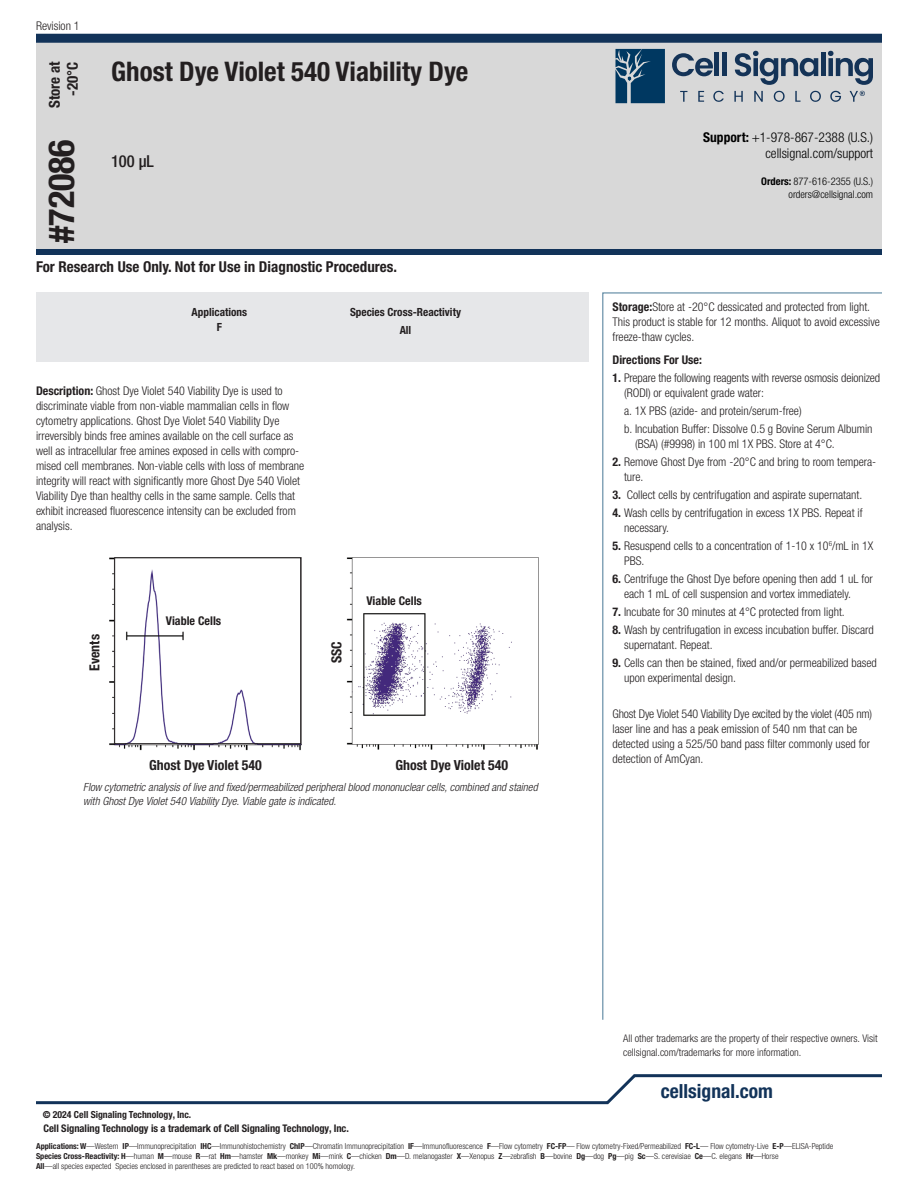
<style>
.page{position:relative;width:918px;height:1188px;background:#fff}
.page>*{position:absolute;margin:0;border:0;box-sizing:border-box;transform-origin:0 0}
.Number{font:700 condensed 36px "Helvetica Neue LTW1 G";color:#231f20}
.Name{font:700 condensed 27px "Helvetica Neue LTW1 G";color:#231f20}
.t1{font:700 condensed 19.5px "Helvetica Neue LTW1 G";color:#123359}
.Size{font:500 condensed 16.5px "Helvetica Neue LTW1 G";color:#231f20}
.Storage_Temp{font:700 condensed 15px "Helvetica Neue LTW1 G";color:#231f20}
.t2{font:700 condensed 13.95px "Helvetica Neue LTW1 G";color:#231f20}
.t3{font:300 condensed 13.5px/16.2px "Helvetica Neue LTW1 G";color:#000;text-align:right}
.Background_References{font:300 condensed 12px/15px "Helvetica Neue LTW1 G";color:#231f20}
.Body_Text{font:300 condensed 12px/15px "Helvetica Neue LTW1 G";color:#231f20}
.Background_References-2{font:700 condensed 12px "Helvetica Neue LTW1 G";color:#231f20}
.Date{font:300 condensed 12px "Helvetica Neue LTW1 G";color:#231f20}
.DILUTIONS{font:italic 300 condensed 11.25px/13.5px "Helvetica Neue LTW1 G";color:#231f20}
.Apps_Species_Mol_Wt_Source{font:700 condensed 11.25px "Helvetica Neue LTW1 G";color:#231f20}
.t4{font:300 condensed 10.5px/13.5px "Helvetica Neue LTW1 G";color:#231f20}
.DILUTIONS-2{font:700 condensed 10.5px "Helvetica Neue LTW1 G";letter-spacing:-.005em;color:#231f20}
.t5{font:300 condensed 10.5px/12.6px "Helvetica Neue LTW1 G";color:#000;text-align:right}
.legalBar{font:700 condensed 9.75px "Helvetica Neue LTW1 G";color:#231f20}
.t6{font:300 condensed 8.25px/9.9px "Helvetica Neue LTW1 G";color:#231f20}
.s1{font-weight:700}
</style>
<div class="page">
<div style="left:36px;top:43px;width:846px;height:210px;background:#d8d8d8"></div>
<div style="left:36px;top:249px;width:846px;height:6px;background:#123359"></div>
<div style="left:36px;top:34px;width:846px;height:9px;background:#123359"></div>
<svg style="left:36px;top:1074px;width:846px;height:31px"></svg>
<svg style="left:615px;top:49px;width:50px;height:54px;background:#1f4f72"></svg>
<svg style="left:680px;top:91px;width:7px;height:11px"></svg>
<svg style="left:698px;top:91px;width:6px;height:11px"></svg>
<svg style="left:713px;top:91px;width:11px;height:11px"></svg>
<svg style="left:734px;top:91px;width:9px;height:11px"></svg>
<svg style="left:754px;top:91px;width:9px;height:11px"></svg>
<svg style="left:774px;top:91px;width:11px;height:11px"></svg>
<svg style="left:795px;top:91px;width:6px;height:11px"></svg>
<svg style="left:810px;top:91px;width:11px;height:11px"></svg>
<svg style="left:830px;top:91px;width:11px;height:11px"></svg>
<svg style="left:850px;top:91px;width:15px;height:11px"></svg>
<svg style="left:672px;top:53px;width:41px;height:23px"></svg>
<hr style="left:715px;top:52px;width:4px;height:24px;background:#143357">
<div style="left:722px;top:52px;width:5px;height:24px;background:#143357"></div>
<svg style="left:735px;top:51px;width:83px;height:34px"></svg>
<div style="left:821px;top:52px;width:5px;height:24px;background:#143357"></div>
<svg style="left:828px;top:51px;width:45px;height:34px"></svg>
<svg style="left:602px;top:292px;width:280px;height:728px"></svg>
<div style="left:37px;top:292px;width:552px;height:69px;background:#e6e7e9"></div>
<img style="left:109px;top:557px;width:193px;height:194px">
<div style="left:114px;top:558px;width:187px;height:186px;border:1px solid #231f20"></div>
<div style="left:160px;top:616px;width:50px;height:12px;background:#fff"></div>
<img style="left:346px;top:557px;width:193px;height:193px">
<div style="left:361px;top:584px;width:61px;height:19px;background:#fff"></div>
<p class="Date" style="left:36px;top:19px;width:45px">Revision 1</p>
<p class="Storage_Temp" style="left:45px;top:108px;width:48px;rotate:-90deg">Store at</p>
<p class="Storage_Temp" style="left:63px;top:96px;width:36px;rotate:-90deg">-20°C</p>
<p class="Number" style="left:40px;top:243px;width:105px;rotate:-90deg">#72086</p>
<p class="Name" style="left:111px;top:55px;width:358px">Ghost Dye Violet 540 Viability Dye</p>
<p class="Size" style="left:111px;top:151px;width:44px">100 µL</p>
<p class="Storage_Temp" style="left:36px;top:257px;width:363px">For Research Use Only. Not for Use in Diagnostic Procedures.</p>
<p class="Apps_Species_Mol_Wt_Source" style="left:191px;top:306px;width:57px">Applications</p>
<p class="Apps_Species_Mol_Wt_Source" style="left:350px;top:306px;width:112px">Species Cross-Reactivity</p>
<p class="Apps_Species_Mol_Wt_Source" style="left:217px;top:320px;width:7px">F</p>
<p class="Apps_Species_Mol_Wt_Source" style="left:400px;top:323px;width:13px">All</p>
<p class="Body_Text" style="left:36px;top:383px;width:270px"><span class="s1">Description:</span> Ghost Dye Violet 540 Viability Dye is used to discriminate viable from non-viable mammalian cells in flow cytometry applications. Ghost Dye Violet 540 Viability Dye irreversibly binds free amines available on the cell surface as well as intracellular free amines exposed in cells with compro&shy;mised cell membranes. Non-viable cells with loss of membrane integrity will react with significantly more Ghost Dye 540 Violet Viability Dye than healthy cells in the same sample. Cells that exhibit increased fluorescence intensity can be excluded from analysis.</p>
<p class="t2" style="left:86px;top:671px;width:38px;rotate:-90deg">Events</p>
<p class="Background_References-2" style="left:166px;top:613px;width:57px">Viable Cells</p>
<p class="t2" style="left:328px;top:663px;width:23px;rotate:-90deg">SSC</p>
<p class="Background_References-2" style="left:366px;top:593px;width:57px">Viable Cells</p>
<p class="t2" style="left:149px;top:757px;width:114px">Ghost Dye Violet 540</p>
<p class="t2" style="left:395px;top:757px;width:114px">Ghost Dye Violet 540</p>
<p class="DILUTIONS" style="left:83px;top:781px;width:456px">Flow cytometric analysis of live and fixed/permeabilized peripheral blood mononuclear cells, combined and stained with Ghost Dye Violet 540 Viability Dye. Viable gate is indicated.</p>
<p class="t3" style="left:703px;top:130px;width:171px"><span class="s1">Support:</span> +1-978-867-2388 (U.S.) cellsignal.com/support</p>
<p class="t5" style="left:761px;top:176px;width:113px"><span class="s1">Orders:</span> 877-616-2355 (U.S.) orders@cellsignal.com</p>
<p class="Body_Text" style="left:612px;top:299px;width:269px"><span class="s1">Storage:</span>Store at -20°C dessicated and protected from light.<br>This product is stable for 12 months. Aliquot to avoid excessive freeze-thaw cycles.</p>
<p class="Background_References-2" style="left:612px;top:352px;width:91px">Directions For Use:</p>
<p class="Background_References" style="left:624px;top:370px;width:258px;text-indent:-12px"><span class="s1">1.</span> Prepare the following reagents with reverse osmosis deionized (RODI) or equivalent grade water:</p>
<p class="Background_References" style="left:624px;top:403px;width:179px">a. 1X PBS (azide- and protein/serum-free)</p>
<p class="Background_References" style="left:635px;top:421px;width:239px;text-indent:-11px">b. Incubation Buffer: Dissolve 0.5 g Bovine Serum Albumin (BSA) (#9998) in 100 ml 1X PBS. Store at 4°C.</p>
<p class="Background_References" style="left:624px;top:454px;width:254px;text-indent:-12px"><span class="s1">2.</span> Remove Ghost Dye from -20°C and bring to room tempera&shy;ture.</p>
<p class="Background_References" style="left:612px;top:487px;width:251px"><span class="s1">3.</span> Collect cells by centrifugation and aspirate supernatant.</p>
<p class="Background_References" style="left:624px;top:505px;width:240px;text-indent:-12px"><span class="s1">4.</span> Wash cells by centrifugation in excess 1X PBS. Repeat if necessary.</p>
<p class="Background_References" style="left:624px;top:538px;width:251px;text-indent:-12px"><span class="s1">5.</span> Resuspend cells to a concentration of 1-10 x 10<sup>6</sup>/mL in 1X<br>PBS.</p>
<p class="Background_References" style="left:624px;top:571px;width:250px;text-indent:-12px"><span class="s1">6.</span> Centrifuge the Ghost Dye before opening then add 1 uL for each 1 mL of cell suspension and vortex immediately.</p>
<p class="Background_References" style="left:613px;top:604px;width:234px"><span class="s1">7.</span> Incubate for 30 minutes at 4°C protected from light.</p>
<p class="Background_References" style="left:624px;top:622px;width:251px;text-indent:-12px"><span class="s1">8.</span> Wash by centrifugation in excess incubation buffer. Discard supernatant. Repeat.</p>
<p class="Background_References" style="left:624px;top:655px;width:254px;text-indent:-12px"><span class="s1">9.</span> Cells can then be stained, fixed and/or permeabilized based upon experimental design.</p>
<p class="Background_References" style="left:613px;top:706px;width:261px">Ghost Dye Violet 540 Viability Dye excited by the violet (405 nm) laser line and has a peak emission of 540 nm that can be detected using a 525/50 band pass filter commonly used for detection of AmCyan.</p>
<p class="legalBar" style="left:43px;top:1108px;width:150px">© 2024 Cell Signaling Technology, Inc.</p>
<p class="DILUTIONS-2" style="left:44px;top:1122px;width:307px">Cell Signaling Technology is a trademark of Cell Signaling Technology, Inc.</p>
<p class="t4" style="left:623px;top:1032px;width:256px">All other trademarks are the property of their respective owners. Visit cellsignal.com/trademarks for more information.</p>
<h3 class="t1" style="left:661px;top:1079px;width:114px">cellsignal.com</h3>
<p class="t6" style="left:36px;top:1141px;width:799px"><span class="s1">Applications: W</span>—Western <span class="s1">IP</span>—Immunoprecipitation <span class="s1">IHC</span>—Immunohistochemistry <span class="s1">ChIP</span>—Chromatin Immunoprecipitation <span class="s1">IF</span>—Immunofluorescence <span class="s1">F</span>—Flow cytometry <span class="s1">FC-FP</span>— Flow cytometry-Fixed/Permeabilized <span class="s1">FC-L</span>— Flow cytometry-Live <span class="s1">E-P</span>—ELISA-Peptide<br><span class="s1">Species Cross-Reactivity: H</span>—human <span class="s1">M</span>—mouse <span class="s1">R</span>—rat <span class="s1">Hm</span>—hamster <span class="s1">Mk</span>—monkey <span class="s1">Mi</span>—mink <span class="s1">C</span>—chicken <span class="s1">Dm</span>—D. melanogaster <span class="s1">X</span>—Xenopus <span class="s1">Z</span>—zebrafish <span class="s1">B</span>—bovine <span class="s1">Dg</span>—dog <span class="s1">Pg</span>—pig <span class="s1">Sc</span>—S. cerevisiae <span class="s1">Ce</span>—C. elegans <span class="s1">Hr</span>—Horse<br><span class="s1">All</span>—all species expected Species enclosed in parentheses are predicted to react based on 100% homology.</p>
</div>
